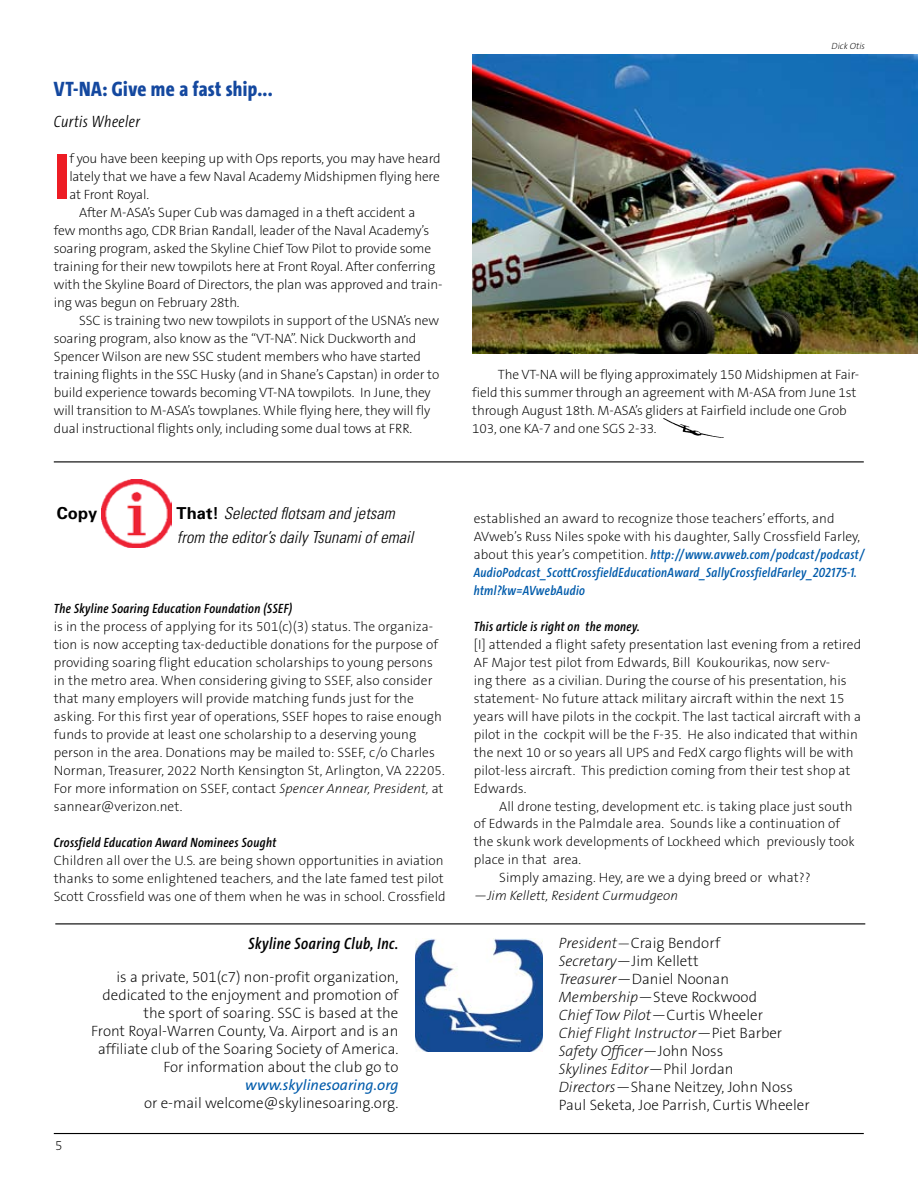
<style>
.page{position:relative;width:918px;height:1188px;background:#fff}
.page>*{position:absolute;margin:0;border:0;box-sizing:border-box;transform-origin:0 0}
.t1{font:67.5px "Knockout 50 Welterweight";color:#ed1c24}
.t2{font:800 21px "The Sans Cd OF8";letter-spacing:.02em;color:#14489f}
.t3{font:italic 300 condensed 16.5px/24px "Univers";letter-spacing:.005em;color:#000}
.t4{font:italic 600 16.5px "The Sans Cd LF6 i";letter-spacing:.025em;color:#000}
.t5{font:italic 300 16.5px "The Sans Cd LF3 i";letter-spacing:.02em;color:#000}
.t6{font:700 16.5px "Univers";color:#000}
.t7{font:200 15px/18px "The Sans CE B2";color:#000}
.t8{font:italic 200 15px/18px "The Sans B2";color:#000}
.t9{font:italic 15px "The Sans B5 Plain";color:#005bab}
.t10{font:200 13.5px/18px "The Sans CE B2";letter-spacing:.005em;color:#000}
.t11{font:italic 600 13.5px/18px "The Sans Cd LF6 i";letter-spacing:.025em;color:#005bab}
.t12{font:italic 600 13.5px "The Sans Cd LF6 i";letter-spacing:.025em;color:#000}
.t13{font:italic 200 13.5px "The Sans B2";letter-spacing:.005em;color:#000}
.t14{font:200 13.5px "The Sans CE B2";letter-spacing:-.025em;color:#000}
.t15{font:italic 200 9px "The Sans B2";letter-spacing:.005em;color:#000}
.s1{font-weight:700;font-style:normal;font-stretch:normal}
.s2{font-family:"The Sans B2";font-style:italic}
.s3{font-family:"The Sans CE B2";font-weight:200;font-style:normal;color:#000}
.s4{font-size:13.5px}
.s5{font-family:"The Sans CE B2";font-style:normal}
</style>
<div class="page">
<hr style="left:55px;top:923px;width:810px;height:1px;background:#000">
<img style="left:663px;top:418px;width:57px;height:19px">
<hr style="left:54px;top:1133px;width:810px;height:1px;background:#000">
<img style="left:472px;top:54px;width:446px;height:299px">
<img style="left:102px;top:480px;width:70px;height:68px">
<img style="left:416px;top:939px;width:127px;height:113px">
<hr style="left:54px;top:461px;width:810px;height:1px;background:#000">
<h2 class="t2" style="left:54px;top:78px;width:220px">VT-NA: Give me a fast ship...</h2>
<p class="t5" style="left:54px;top:114px;width:88px">Curtis Wheeler</p>
<h1 class="t1" style="left:54px;top:132px;width:18px">I</h1>
<p class="t10" style="left:69px;top:150px;width:373px">f you have been keeping up with Ops reports, you may have heard</p>
<p class="t10" style="left:69px;top:168px;width:372px">lately that we have a few Naval Academy Midshipmen flying here</p>
<p class="t14" style="left:69px;top:187px;width:81px">at Front Royal.</p>
<p class="t10" style="left:79px;top:204px;width:338px">After M-ASA’s Super Cub was damaged in a theft accident a</p>
<p class="t10" style="left:54px;top:222px;width:377px">few months ago, CDR Brian Randall, leader of the Naval Academy’s</p>
<p class="t10" style="left:54px;top:240px;width:379px">soaring program, asked the Skyline Chief Tow Pilot to provide some</p>
<p class="t10" style="left:54px;top:258px;width:383px">training for their new towpilots here at Front Royal. After conferring</p>
<p class="t10" style="left:54px;top:276px;width:390px">with the Skyline Board of Directors, the plan was approved and train-</p>
<p class="t10" style="left:54px;top:294px;width:187px">ing was begun on February 28th.</p>
<p class="t10" style="left:79px;top:312px;width:361px">SSC is training two new towpilots in support of the USNA’s new</p>
<p class="t10" style="left:54px;top:330px;width:364px">soaring program, also know as the “VT-NA”. Nick Duckworth and</p>
<p class="t10" style="left:54px;top:348px;width:369px">Spencer Wilson are new SSC student members who have started</p>
<p class="t10" style="left:54px;top:366px;width:387px">training flights in the SSC Husky (and in Shane’s Capstan) in order to</p>
<p class="t10" style="left:54px;top:384px;width:379px">build experience towards becoming VT-NA towpilots. In June, they</p>
<p class="t10" style="left:54px;top:402px;width:378px">will transition to M-ASA’s towplanes. While flying here, they will fly</p>
<p class="t10" style="left:54px;top:420px;width:360px">dual instructional flights only, including some dual tows at FRR.</p>
<p class="t15" style="left:832px;top:41px;width:35px">Dick Otis</p>
<p class="t10" style="left:472px;top:366px;width:389px;text-indent:26px">The VT-NA will be flying approximately 150 Midshipmen at Fair&shy;field this summer through an agreement with M-ASA from June 1st through August 18th. M-ASA’s gliders at Fairfield include one Grob 103, one KA-7 and one SGS 2-33.</p>
<p class="t6" style="left:57px;top:502px;width:42px">Copy</p>
<p class="t3" style="left:177px;top:501px;width:239px"><span class="s1">That!</span> Selected flotsam and jetsam from the editor’s daily Tsunami of email</p>
<p class="t12" style="left:54px;top:602px;width:240px">The Skyline Soaring Education Foundation (SSEF)</p>
<p class="t10" style="left:54px;top:619px;width:392px">is in the process of applying for its 501(c)(3) status. The organiza&shy;tion is now accepting tax-deductible donations for the purpose of providing soaring flight education scholarships to young persons in the metro area. When considering giving to SSEF, also consider that many employers will provide matching funds just for the asking. For this first year of operations, SSEF hopes to raise enough funds to provide at least one scholarship to a deserving young person in the area. Donations may be mailed to: SSEF, c/o Charles Norman, Treasurer, 2022 North Kensington St, Arlington, VA 22205.<br>For more information on SSEF, contact <span class="s2">Spencer Annear, President,</span> at sannear@verizon.net.</p>
<p class="t12" style="left:54px;top:836px;width:224px">Crossfield Education Award Nominees Sought</p>
<p class="t10" style="left:54px;top:853px;width:393px">Children all over the U.S. are being shown opportunities in aviation thanks to some enlightened teachers, and the late famed test pilot<br>Scott Crossfield was one of them when he was in school. Crossfield</p>
<p class="t10" style="left:55px;top:1137px;width:9px">5</p>
<p class="t4" style="left:249px;top:935px;width:151px">Skyline Soaring Club, Inc.</p>
<p class="t7" style="left:91px;top:969px;width:309px;text-align:right">is a private, 501(c7) non-profit organization, dedicated to the enjoyment and promotion of the sport of soaring. SSC is based at the<br>Front Royal-Warren County, Va. Airport and is an affiliate club of the Soaring Society of America.<br>For information about the club go to</p>
<p class="t9" style="left:245px;top:1077px;width:155px">www.skylinesoaring.org</p>
<p class="t7" style="left:144px;top:1095px;width:256px">or e-mail welcome@skylinesoaring.org.</p>
<p class="t10" style="left:474px;top:510px;width:388px">established an award to recognize those teachers’ efforts, and<br>AVweb’s Russ Niles spoke with his daughter, Sally Crossfield Farley,</p>
<p class="t11" style="left:474px;top:546px;width:393px"><span class="s3">about this year’s competition.</span> http://www.avweb.com/podcast/podcast/<br>AudioPodcast_ScottCrossfieldEducationAward_SallyCrossfieldFarley_202175-1. html?kw=AVwebAudio</p>
<p class="t12" style="left:474px;top:619px;width:167px">This article is right on the money.</p>
<p class="t10" style="left:474px;top:636px;width:389px">[I] attended a flight safety presentation last evening from a retired AF Major test pilot from Edwards, Bill Koukourikas, now serv-<br>ing there as a civilian. During the course of his presentation, his statement- No future attack military aircraft within the next 15 years will have pilots in the cockpit. The last tactical aircraft with a pilot in the cockpit will be the F-35. He also indicated that within the next 10 or so years all UPS and FedX cargo flights will be with pilot-less aircraft. This prediction coming from their test shop at Edwards.</p>
<p class="t10" style="left:499px;top:798px;width:355px">All drone testing, development etc. is taking place just south</p>
<p class="t10" style="left:474px;top:816px;width:368px">of Edwards in the Palmdale area. Sounds like a continuation of</p>
<p class="t10" style="left:474px;top:834px;width:382px">the skunk work developments of Lockheed which previously took</p>
<p class="t10" style="left:474px;top:852px;width:109px">place in that area.</p>
<p class="t10" style="left:499px;top:870px;width:313px">Simply amazing. Hey, are we a dying breed or what??</p>
<p class="t13" style="left:474px;top:889px;width:206px">—Jim Kellett, Resident Curmudgeon</p>
<p class="t7" style="left:559px;top:935px;width:206px"><span class="s2">President</span><span class="s4">—</span>Craig Bendorf<br><span class="s2">Secretary</span>—Jim Kellett<br><span class="s2">Treasurer</span>—Daniel Noonan<br><span class="s2">Membership</span>—Steve Rockwood<br><span class="s2">Chief Tow Pilot</span>—Curtis Wheeler</p>
<p class="t8" style="left:559px;top:1024px;width:225px">Chief Flight Instructor<span class="s5">—Piet Barber<br></span>Safety Officer<span class="s5">—John Noss<br></span>Skylines Editor<span class="s5">—Phil Jordan</span></p>
<p class="t7" style="left:559px;top:1079px;width:252px"><span class="s2">Directors</span>—Shane Neitzey, John Noss<br>Paul Seketa, Joe Parrish, Curtis Wheeler</p>
</div>
